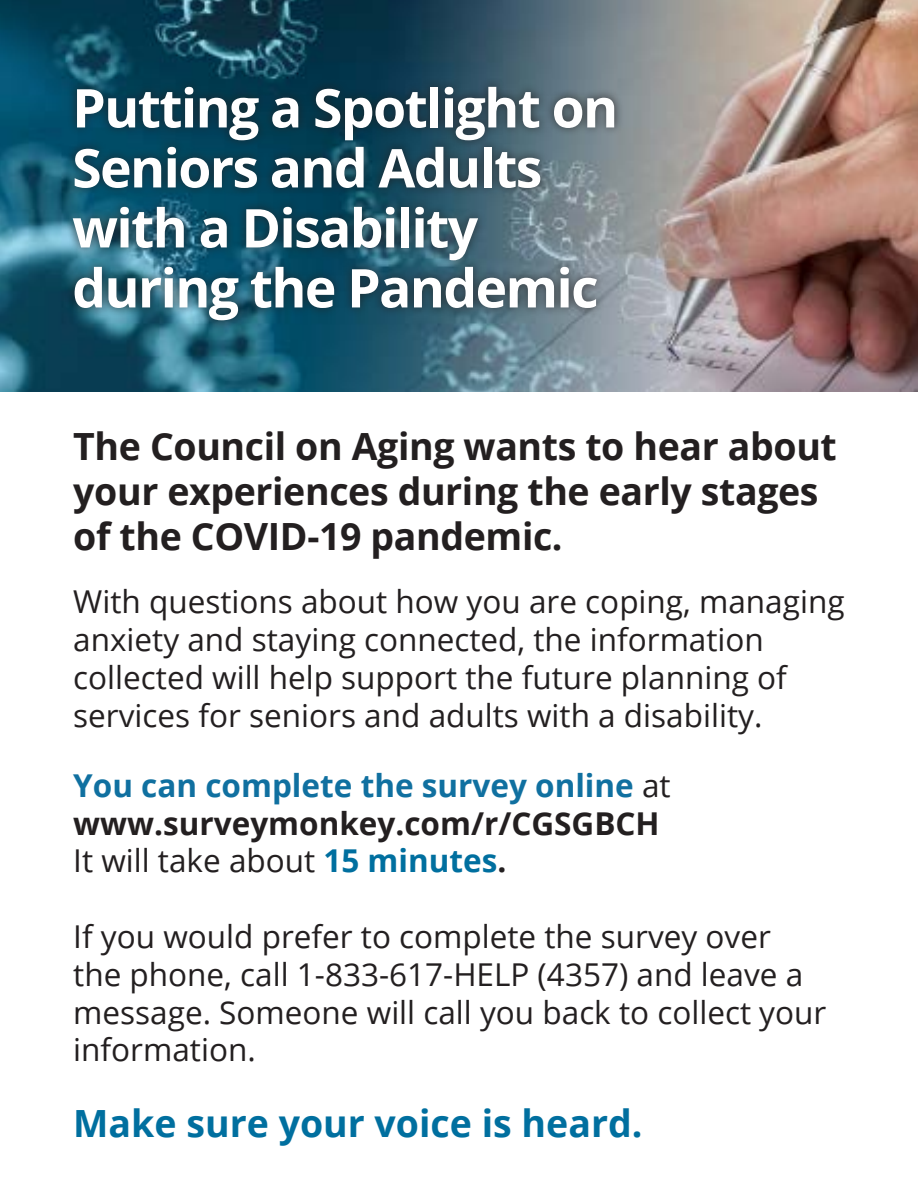
<style>
.page{position:relative;width:918px;height:1188px;background:#fff}
.page>*{position:absolute;margin:0;border:0;box-sizing:border-box;transform-origin:0 0}
.t1{font:700 53.4px/60px "Open Sans";letter-spacing:-.03em;color:#fff}
.t2{font:700 37.5px/45px "Open Sans";letter-spacing:-.01em;color:#231f20}
.t3{font:700 37.5px "Open Sans";color:#006f9f}
.t4{font:31.5px/37.8px "Open Sans";color:#231f20}
.t5{font:700 31.5px "Open Sans";color:#1070a0}
.t6{font:700 31.5px "Open Sans";color:#231f20}
.s1{font-weight:400;color:#231f20}
.s2{font-weight:700;color:#006f9f}
.s3{font-weight:700}
</style>
<div class="page">
<img style="left:0;top:0;width:918px;height:391px">
<div style="left:64px;top:78px;width:560px;height:251px;background:#231f20;opacity:.75"></div>
<p class="t1" style="left:72px;top:77px;width:547px">Putting a Spotlight on<br>Seniors and Adults with a Disability during the Pandemic</p>
<p class="t2" style="left:73px;top:423px;width:765px">The Council on Aging wants to hear about your experiences during the early stages of the COVID-19 pandemic.</p>
<p class="t4" style="left:73px;top:582px;width:773px">With questions about how you are coping, managing anxiety and staying connected, the information collected will help support the future planning of services for seniors and adults with a disability.</p>
<p class="t5" style="left:73px;top:763px;width:599px">You can complete the survey online <span class="s1">at</span></p>
<p class="t6" style="left:73px;top:801px;width:588px">www.surveymonkey.com/r/CGSGBCH</p>
<p class="t4" style="left:73px;top:841px;width:435px">It will take about <span class="s2">15 minutes</span><span class="s3">.</span></p>
<p class="t4" style="left:73px;top:917px;width:755px">If you would prefer to complete the survey over the phone, call 1-833-617-HELP (4357) and leave a message. Someone will call you back to collect your information.</p>
<p class="t3" style="left:73px;top:1097px;width:571px">Make sure your voice is heard.</p>
</div>
